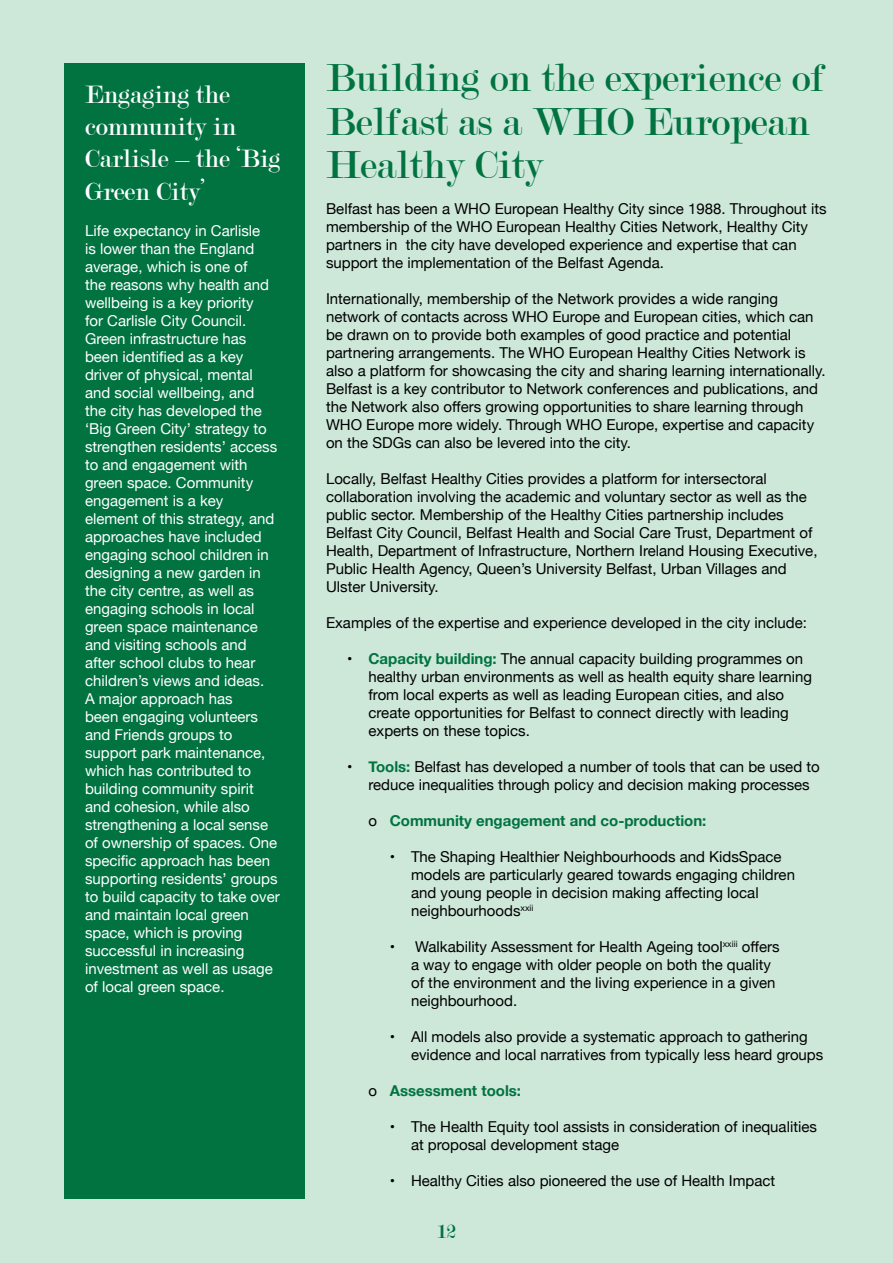
<style>
.page{position:relative;width:893px;height:1263px;background:#cde7d9}
.page>*{position:absolute;margin:0;border:0;box-sizing:border-box;transform-origin:0 0}
.t1{font:42px/43.5px "Modern";color:#007341}
.t2{font:27px/32.4px "Modern";color:#fff}
.t3{font:21px "Modern";color:#007341}
.t4{font:15px/18px "Helvetica Neue";color:#000}
.t5{font:15px/18px "Helvetica Neue";color:#fff}
.t6{font:700 15px "Helvetica Neue";color:#007341}
.s1{font-weight:700;color:#007341}
.s2{font-weight:400;color:#000}
</style>
<div class="page">
<div style="left:64px;top:64px;width:241px;height:1135px;background:#007341"></div>
<h2 class="t2" style="left:85px;top:78px;width:197px">Engaging the community in<br>Carlisle – the ‘Big<br>Green City’</h2>
<p class="t5" style="left:85px;top:222px;width:196px">Life expectancy in Carlisle<br>is lower than the England average, which is one of<br>the reasons why health and wellbeing is a key priority<br>for Carlisle City Council.<br>Green infrastructure has been identified as a key driver of physical, mental and social wellbeing, and<br>the city has developed the ‘Big Green City’ strategy to strengthen residents’ access to and engagement with green space. Community engagement is a key element of this strategy, and approaches have included engaging school children in designing a new garden in the city centre, as well as engaging schools in local green space maintenance and visiting schools and after school clubs to hear children’s views and ideas.<br>A major approach has<br>been engaging volunteers and Friends groups to support park maintenance, which has contributed to building community spirit and cohesion, while also strengthening a local sense of ownership of spaces. One specific approach has been supporting residents’ groups to build capacity to take over and maintain local green space, which is proving successful in increasing investment as well as usage of local green space.</p>
<h1 class="t1" style="left:326px;top:57px;width:501px">Building on the experience of<br>Belfast as a WHO European<br>Healthy City</h1>
<p class="t4" style="left:326px;top:201px;width:502px">Belfast has been a WHO European Healthy City since 1988. Throughout its membership of the WHO European Healthy Cities Network, Healthy City partners in the city have developed experience and expertise that can support the implementation of the Belfast Agenda.</p>
<p class="t4" style="left:326px;top:291px;width:501px">Internationally, membership of the Network provides a wide ranging network of contacts across WHO Europe and European cities, which can be drawn on to provide both examples of good practice and potential partnering arrangements. The WHO European Healthy Cities Network is also a platform for showcasing the city and sharing learning internationally.<br>Belfast is a key contributor to Network conferences and publications, and the Network also offers growing opportunities to share learning through WHO Europe more widely. Through WHO Europe, expertise and capacity on the SDGs can also be levered into the city.</p>
<p class="t4" style="left:326px;top:471px;width:493px">Locally, Belfast Healthy Cities provides a platform for intersectoral collaboration involving the academic and voluntary sector as well as the public sector. Membership of the Healthy Cities partnership includes Belfast City Council, Belfast Health and Social Care Trust, Department of Health, Department of Infrastructure, Northern Ireland Housing Executive, Public Health Agency, Queen’s University Belfast, Urban Villages and Ulster University.</p>
<p class="t4" style="left:326px;top:615px;width:482px">Examples of the expertise and experience developed in the city include:</p>
<p class="t4" style="left:368px;top:651px;width:445px;text-indent:-21px">• <span class="s1">Capacity building:</span> The annual capacity building programmes on healthy urban environments as well as health equity share learning from local experts as well as leading European cities, and also create opportunities for Belfast to connect directly with leading experts on these topics.</p>
<p class="t4" style="left:368px;top:759px;width:453px;text-indent:-21px">• <span class="s1">Tools:</span> Belfast has developed a number of tools that can be used to reduce inequalities through policy and decision making processes</p>
<p class="t6" style="left:368px;top:809px;width:339px"><span class="s2">o</span> Community engagement and co-production:</p>
<p class="t4" style="left:411px;top:849px;width:385px;text-indent:-21px">• The Shaping Healthier Neighbourhoods and KidsSpace models are particularly geared towards engaging children and young people in decision making affecting local neighbourhoods<sup>xxii</sup></p>
<p class="t4" style="left:411px;top:939px;width:370px;text-indent:-21px">• Walkability Assessment for Health Ageing tool<sup>xxiii</sup> offers a way to engage with older people on both the quality of the environment and the living experience in a given neighbourhood.</p>
<p class="t4" style="left:411px;top:1029px;width:414px;text-indent:-21px">• All models also provide a systematic approach to gathering evidence and local narratives from typically less heard groups</p>
<p class="t6" style="left:368px;top:1079px;width:154px"><span class="s2">o</span> Assessment tools:</p>
<p class="t4" style="left:411px;top:1119px;width:407px;text-indent:-21px">• The Health Equity tool assists in consideration of inequalities at proposal development stage</p>
<p class="t4" style="left:390px;top:1173px;width:387px">• Healthy Cities also pioneered the use of Health Impact</p>
<h3 class="t3" style="left:437px;top:1221px;width:21px">12</h3>
</div>
